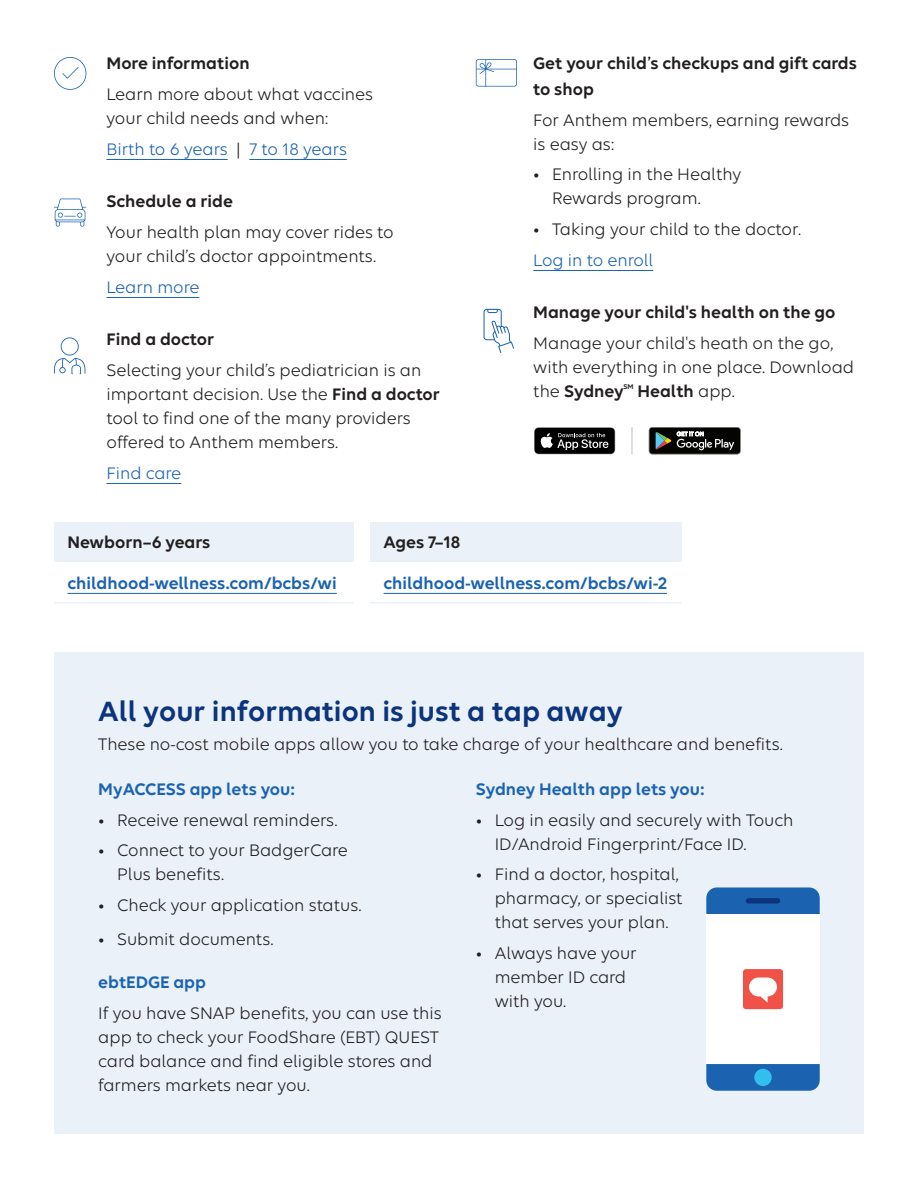
<style>
.page{position:relative;width:918px;height:1188px;background:#fff}
.page>*{position:absolute;margin:0;border:0;box-sizing:border-box;transform-origin:0 0}
.t1{font:600 30px "Elevance Sans";color:#0b347d}
.t2{font:18px/24px "Elevance Sans";color:#231f20}
.t3{font:600 18px/25.5px "Elevance Sans";color:#231f20}
.t4{font:600 18px "Elevance Sans";color:#1b63b0}
.t5{font:18px "Elevance Sans";color:#1b63b0}
.t6{font:600 7.35px "Elevance Sans";color:#231f20}
.s1{color:#231f20}
.s2{font-weight:600}
.s3{font-weight:400}
</style>
<div class="page">
<div style="left:54px;top:652px;width:810px;height:482px;background:#eaf1f9"></div>
<hr style="left:106px;top:159px;width:122px;height:1px;background:#1b63b0">
<hr style="left:249px;top:159px;width:98px;height:1px;background:#1b63b0">
<hr style="left:106px;top:297px;width:93px;height:1px;background:#1b63b0">
<hr style="left:106px;top:483px;width:75px;height:1px;background:#1b63b0">
<svg style="left:534px;top:427px;width:81px;height:27px;background:#313131"></svg>
<svg style="left:649px;top:427px;width:92px;height:27px;background:#323432"></svg>
<svg style="left:632px;top:427px;width:1px;height:27px"></svg>
<hr style="left:533px;top:270px;width:120px;height:1px;background:#1b63b0">
<svg style="left:54px;top:57px;width:32px;height:33px"></svg>
<svg style="left:54px;top:199px;width:32px;height:28px"></svg>
<svg style="left:54px;top:337px;width:31px;height:37px"></svg>
<svg style="left:476px;top:59px;width:41px;height:28px"></svg>
<svg style="left:484px;top:309px;width:30px;height:44px"></svg>
<div style="left:54px;top:522px;width:299px;height:40px;background:#eaf1f9"></div>
<hr style="left:54px;top:602px;width:299px;height:2px;background:#eaf1f9">
<hr style="left:68px;top:593px;width:269px;height:1px;background:#1b63b0">
<div style="left:370px;top:522px;width:311px;height:40px;background:#eaf1f9"></div>
<hr style="left:370px;top:602px;width:311px;height:2px;background:#eaf1f9">
<hr style="left:384px;top:593px;width:283px;height:1px;background:#1b63b0">
<svg style="left:706px;top:887px;width:114px;height:27px;background:#2368b2"></svg>
<div style="left:746px;top:898px;width:34px;height:6px;background:#0b347d;border-radius:3px"></div>
<svg style="left:706px;top:1064px;width:114px;height:27px;background:#2268b2"></svg>
<div style="left:754px;top:1069px;width:18px;height:17px;background:#30bfef;border-radius:50%"></div>
<div style="left:706px;top:914px;width:114px;height:150px;background:#fff"></div>
<svg style="left:743px;top:969px;width:40px;height:40px"></svg>
<h4 class="t3" style="left:106px;top:50px;width:145px">More information</h4>
<p class="t2" style="left:106px;top:82px;width:268px">Learn more about what vaccines your child needs and when:</p>
<p class="t5" style="left:106px;top:138px;width:136px">Birth to 6 years <span class="s1">|</span></p>
<p class="t5" style="left:249px;top:138px;width:99px">7 to 18 years</p>
<h3 class="t3" style="left:106px;top:188px;width:128px">Schedule a ride</h3>
<p class="t2" style="left:106px;top:220px;width:289px">Your health plan may cover rides to your child’s doctor appointments.</p>
<p class="t5" style="left:106px;top:276px;width:94px">Learn more</p>
<p class="t3" style="left:106px;top:326px;width:109px">Find a doctor</p>
<p class="t2" style="left:106px;top:358px;width:335px">Selecting your child’s pediatrician is an important decision. Use the <span class="s2">Find a doctor </span>tool to find one of the many providers offered to Anthem members.</p>
<p class="t5" style="left:106px;top:462px;width:76px">Find care</p>
<p class="t3" style="left:533px;top:50px;width:325px">Get your child’s checkups and gift cards to shop</p>
<p class="t2" style="left:533px;top:107px;width:317px">For Anthem members, earning rewards is easy as:</p>
<p class="t2" style="left:552px;top:162px;width:191px;text-indent:-19px">• Enrolling in the Healthy<br>Rewards program.</p>
<p class="t2" style="left:533px;top:217px;width:269px">• Taking your child to the doctor.</p>
<p class="t5" style="left:533px;top:249px;width:122px">Log in to enroll</p>
<h4 class="t3" style="left:533px;top:299px;width:304px">Manage your child's health on the go</h4>
<p class="t2" style="left:533px;top:331px;width:322px">Manage your child's heath on the go, with everything in one place. Download the <span class="s2">Sydney</span></p>
<p class="t6" style="left:624px;top:382px;width:12px">sm</p>
<p class="t3" style="left:638px;top:378px;width:99px">Health <span class="s3">app.</span></p>
<p class="t3" style="left:68px;top:529px;width:144px">Newborn–6 years</p>
<p class="t4" style="left:68px;top:572px;width:271px">childhood-wellness.com/bcbs/wi</p>
<p class="t3" style="left:384px;top:529px;width:78px">Ages 7–18</p>
<p class="t4" style="left:384px;top:572px;width:285px">childhood-wellness.com/bcbs/wi-2</p>
<h3 class="t1" style="left:98px;top:693px;width:526px">All your information is just a tap away</h3>
<p class="t2" style="left:98px;top:732px;width:686px">These no-cost mobile apps allow you to take charge of your healthcare and benefits.</p>
<p class="t4" style="left:98px;top:778px;width:198px">MyACCESS app lets you:</p>
<p class="t2" style="left:98px;top:807px;width:241px">• Receive renewal reminders.</p>
<p class="t2" style="left:117px;top:838px;width:232px;text-indent:-19px">• Connect to your BadgerCare<br>Plus benefits.</p>
<p class="t2" style="left:98px;top:893px;width:265px">• Check your application status.</p>
<p class="t2" style="left:98px;top:926px;width:177px">• Submit documents.</p>
<p class="t4" style="left:98px;top:971px;width:109px">ebtEDGE app</p>
<p class="t2" style="left:98px;top:1000px;width:345px">If you have SNAP benefits, you can use this app to check your FoodShare (EBT) QUEST card balance and find eligible stores and farmers markets near you.</p>
<p class="t4" style="left:476px;top:778px;width:230px">Sydney Health app lets you:</p>
<p class="t2" style="left:495px;top:807px;width:300px;text-indent:-19px">• Log in easily and securely with Touch<br>ID/Android Fingerprint/Face ID.</p>
<p class="t2" style="left:495px;top:862px;width:189px;text-indent:-19px">• Find a doctor, hospital, pharmacy, or specialist that serves your plan.</p>
<p class="t2" style="left:495px;top:941px;width:143px;text-indent:-19px">• Always have your member ID card with you.</p>
</div>
